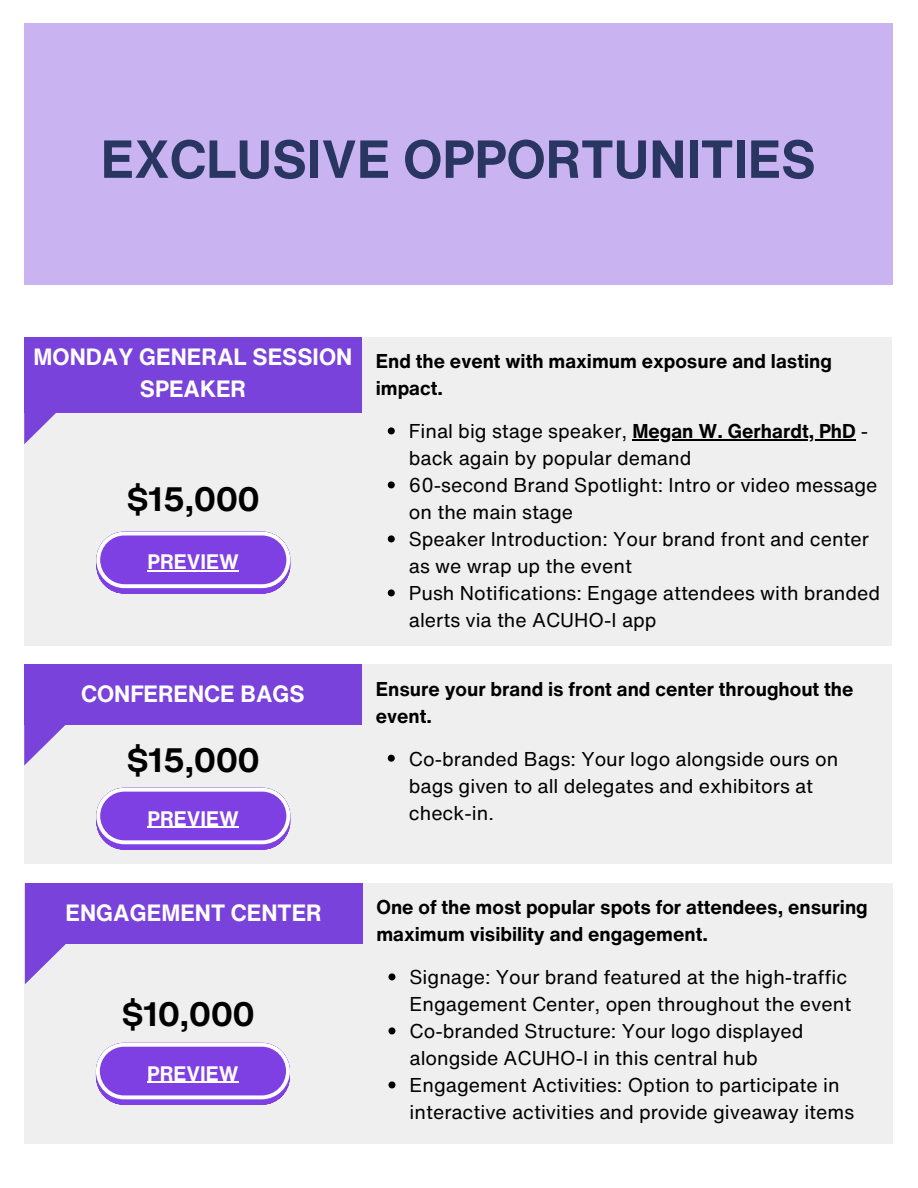
<style>
.page{position:relative;width:918px;height:1188px;background:#fff}
.page>*{position:absolute;margin:0;border:0;box-sizing:border-box;transform-origin:0 0}
.t1{font:700 52.5px "Helvetica Now Text";color:#293661}
.t2{font:700 33px "Helvetica Now Text";color:#000}
.t3{font:700 22.95px/32.1px "Helvetica Now Text";color:#fff;text-align:center}
.t4{font:700 20.4px "Helvetica Now Text";color:#fff}
.t5{font:19.5px/27px "Helvetica Now Text";color:#000}
.t6{font:700 19.5px/27px "Helvetica Now Text";color:#000}
.s1{font-weight:700}
</style>
<div class="page">
<div style="left:24px;top:23px;width:868px;height:262px;background:#c9b3f0"></div>
<div style="left:24px;top:337px;width:868px;height:308px;background:#efefef"></div>
<div style="left:24px;top:665px;width:868px;height:199px;background:#efefef"></div>
<div style="left:24px;top:665px;width:338px;height:60px;background:#7842db"></div>
<svg style="left:24px;top:725px;width:42px;height:41px"></svg>
<svg style="left:24px;top:413px;width:32px;height:31px"></svg>
<div style="left:24px;top:337px;width:338px;height:76px;background:#7842db"></div>
<svg style="left:388px;top:427px;width:7px;height:7px"></svg>
<hr style="left:632px;top:439px;width:224px;height:1px;background:#000">
<svg style="left:388px;top:481px;width:7px;height:7px"></svg>
<svg style="left:388px;top:535px;width:7px;height:7px"></svg>
<svg style="left:388px;top:589px;width:7px;height:7px"></svg>
<svg style="left:388px;top:755px;width:7px;height:7px"></svg>
<svg style="left:96px;top:532px;width:194px;height:61px"></svg>
<div style="left:130px;top:541px;width:126px;height:43px;background:#7f40e3"></div>
<hr style="left:148px;top:571px;width:91px;height:1px;background:#fff">
<svg style="left:96px;top:788px;width:194px;height:62px"></svg>
<div style="left:130px;top:797px;width:126px;height:43px;background:#7f40e3"></div>
<hr style="left:148px;top:827px;width:91px;height:1px;background:#fff">
<div style="left:25px;top:883px;width:868px;height:261px;background:#efefef"></div>
<div style="left:25px;top:883px;width:337px;height:60px;background:#7842db"></div>
<svg style="left:25px;top:943px;width:102px;height:41px"></svg>
<svg style="left:388px;top:973px;width:7px;height:7px"></svg>
<svg style="left:388px;top:1027px;width:7px;height:7px"></svg>
<svg style="left:388px;top:1081px;width:7px;height:7px"></svg>
<svg style="left:96px;top:1043px;width:194px;height:62px"></svg>
<div style="left:130px;top:1053px;width:126px;height:42px;background:#7f40e3"></div>
<hr style="left:147px;top:1082px;width:92px;height:1px;background:#fff">
<h1 class="t1" style="left:101px;top:120px;width:717px">EXCLUSIVE OPPORTUNITIES</h1>
<p class="t3" style="left:34px;top:340px;width:320px">MONDAY GENERAL SESSION<br>SPEAKER</p>
<h5 class="t2" style="left:126px;top:475px;width:135px">$15,000</h5>
<h3 class="t4" style="left:148px;top:547px;width:93px">PREVIEW</h3>
<p class="t3" style="left:81px;top:678px;width:225px">CONFERENCE BAGS</p>
<p class="t2" style="left:126px;top:735px;width:135px">$15,000</p>
<h2 class="t4" style="left:148px;top:803px;width:93px">PREVIEW</h2>
<h3 class="t6" style="left:376px;top:348px;width:458px">End the event with maximum exposure and lasting impact.</h3>
<p class="t5" style="left:409px;top:418px;width:461px">Final big stage speaker, <span class="s1">Megan W. Gerhardt, PhD</span> -</p>
<h2 class="t5" style="left:409px;top:445px;width:470px">back again by popular demand<br>60-second Brand Spotlight: Intro or video message on the main stage</h2>
<p class="t5" style="left:409px;top:526px;width:462px">Speaker Introduction: Your brand front and center as we wrap up the event</p>
<h4 class="t5" style="left:409px;top:580px;width:473px">Push Notifications: Engage attendees with branded alerts via the ACUHO-I app</h4>
<p class="t6" style="left:376px;top:675px;width:479px">Ensure your brand is front and center throughout the event.</p>
<p class="t5" style="left:409px;top:745px;width:431px">Co-branded Bags: Your logo alongside ours on bags given to all delegates and exhibitors at check-in.</p>
<h3 class="t3" style="left:66px;top:896px;width:258px">ENGAGEMENT CENTER</h3>
<p class="t2" style="left:121px;top:989px;width:135px">$10,000</p>
<h2 class="t4" style="left:147px;top:1058px;width:93px">PREVIEW</h2>
<p class="t6" style="left:376px;top:894px;width:493px">One of the most popular spots for attendees, ensuring maximum visibility and engagement.</p>
<h4 class="t5" style="left:410px;top:964px;width:443px">Signage: Your brand featured at the high-traffic<br>Engagement Center, open throughout the event</h4>
<h5 class="t5" style="left:410px;top:1018px;width:396px">Co-branded Structure: Your logo displayed alongside ACUHO-I in this central hub</h5>
<p class="t5" style="left:410px;top:1072px;width:446px">Engagement Activities: Option to participate in interactive activities and provide giveaway items</p>
</div>
